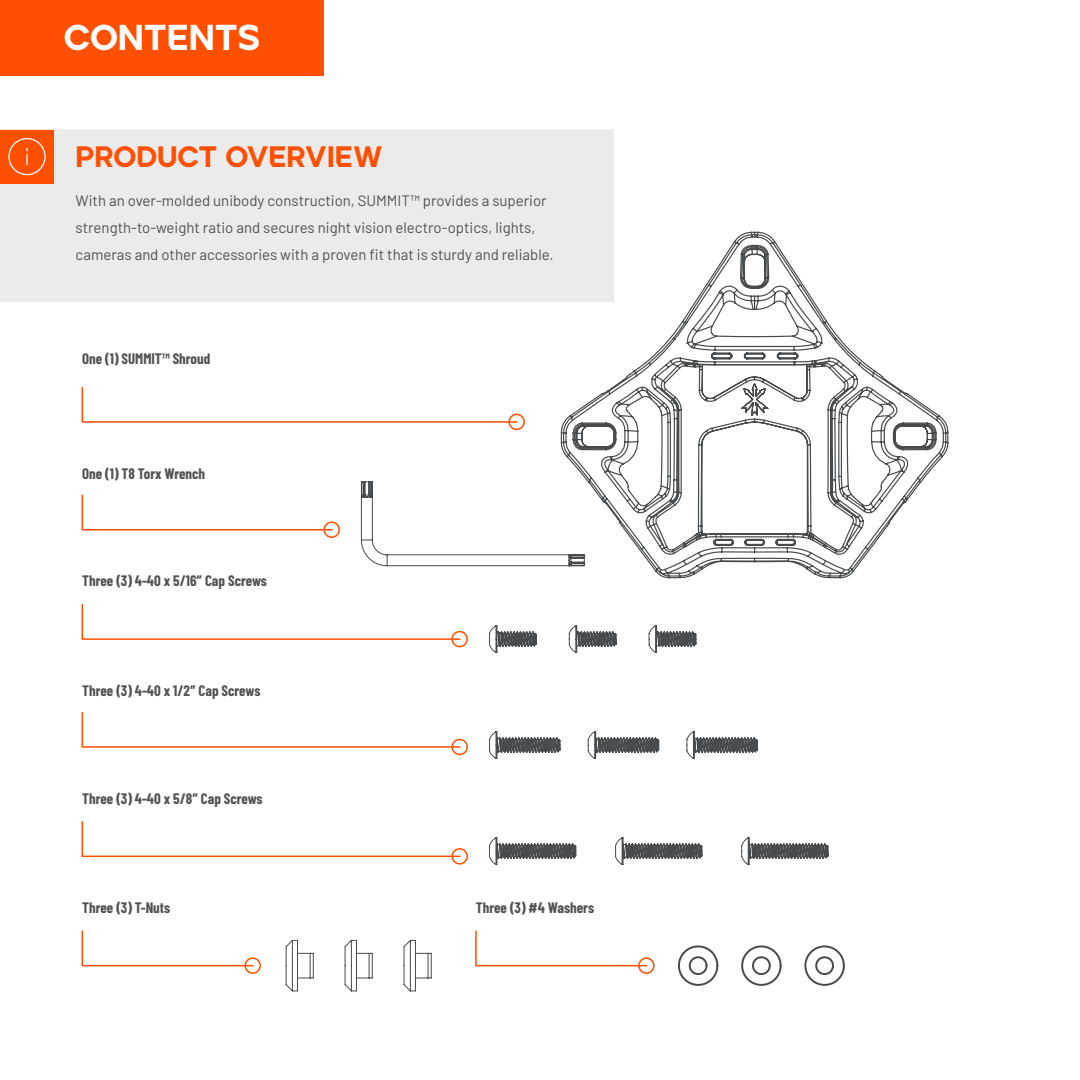
<style>
.page{position:relative;width:1080px;height:1080px;background:#fff}
.page>*{position:absolute;margin:0;border:0;box-sizing:border-box;transform-origin:0 0}
.t1{font:36px "Ardela Edge Variable X01";color:#fff}
.t2{font:29.7px "Ardela Edge Variable X01";letter-spacing:-.005em;color:#ff4f00}
.t3{font:15px "Barlow";color:#515252}
.t4{font:700 14.7px "Barlow Condensed";color:#515252}
</style>
<div class="page">
<div style="left:508px;top:414px;width:17px;height:16px;border:2px solid #ff4f00;border-radius:50%"></div>
<svg style="left:81px;top:386px;width:437px;height:37px"></svg>
<div style="left:323px;top:522px;width:17px;height:16px;border:2px solid #ff4f00;border-radius:50%"></div>
<svg style="left:81px;top:494px;width:252px;height:37px"></svg>
<div style="left:451px;top:739px;width:17px;height:16px;border:2px solid #ff4f00;border-radius:50%"></div>
<svg style="left:81px;top:712px;width:380px;height:36px"></svg>
<div style="left:451px;top:631px;width:17px;height:16px;border:2px solid #ff4f00;border-radius:50%"></div>
<svg style="left:81px;top:604px;width:380px;height:37px"></svg>
<div style="left:451px;top:848px;width:17px;height:17px;border:2px solid #ff4f00;border-radius:50%"></div>
<svg style="left:81px;top:821px;width:380px;height:37px"></svg>
<div style="left:244px;top:957px;width:17px;height:17px;border:2px solid #ff4f00;border-radius:50%"></div>
<svg style="left:81px;top:930px;width:173px;height:37px"></svg>
<div style="left:638px;top:957px;width:17px;height:17px;border:2px solid #ff4f00;border-radius:50%"></div>
<svg style="left:475px;top:930px;width:173px;height:37px"></svg>
<div style="left:0;top:0;width:324px;height:76px;background:#ff4f00"></div>
<div style="left:0;top:130px;width:613px;height:172px;background:#ebebeb"></div>
<div style="left:0;top:130px;width:54px;height:54px;background:#ff4f00"></div>
<svg style="left:8px;top:138px;width:38px;height:37px"></svg>
<svg style="left:560px;top:231px;width:389px;height:348px"></svg>
<svg style="left:285px;top:940px;width:29px;height:52px"></svg>
<svg style="left:344px;top:940px;width:29px;height:52px"></svg>
<svg style="left:403px;top:940px;width:29px;height:52px"></svg>
<svg style="left:489px;top:837px;width:88px;height:28px"></svg>
<svg style="left:615px;top:837px;width:88px;height:28px"></svg>
<svg style="left:741px;top:837px;width:88px;height:28px"></svg>
<svg style="left:489px;top:731px;width:72px;height:28px"></svg>
<svg style="left:587px;top:731px;width:73px;height:28px"></svg>
<svg style="left:686px;top:731px;width:72px;height:28px"></svg>
<svg style="left:489px;top:625px;width:48px;height:28px"></svg>
<svg style="left:569px;top:625px;width:48px;height:28px"></svg>
<svg style="left:648px;top:625px;width:49px;height:28px"></svg>
<svg style="left:678px;top:945px;width:41px;height:41px"></svg>
<svg style="left:741px;top:945px;width:41px;height:41px"></svg>
<svg style="left:804px;top:945px;width:41px;height:41px"></svg>
<svg style="left:361px;top:481px;width:224px;height:85px"></svg>
<p class="t1" style="left:64px;top:22px;width:198px">CONTENTS</p>
<p class="t2" style="left:76px;top:143px;width:309px">PRODUCT OVERVIEW</p>
<p class="t3" style="left:76px;top:191px;width:473px">With an over-molded unibody construction, SUMMIT™ provides a superior</p>
<p class="t3" style="left:76px;top:218px;width:461px">strength-to-weight ratio and secures night vision electro-optics, lights,</p>
<p class="t3" style="left:76px;top:245px;width:480px">cameras and other accessories with a proven fit that is sturdy and reliable.</p>
<p class="t4" style="left:82px;top:349px;width:130px">One (1) SUMMIT™ Shroud</p>
<p class="t4" style="left:82px;top:464px;width:124px">One (1) T8 Torx Wrench</p>
<p class="t4" style="left:82px;top:572px;width:186px">Three (3) 4-40 x 5/16″ Cap Screws</p>
<p class="t4" style="left:82px;top:681px;width:180px">Three (3) 4-40 x 1/2″ Cap Screws</p>
<p class="t4" style="left:82px;top:789px;width:182px">Three (3) 4-40 x 5/8″ Cap Screws</p>
<p class="t4" style="left:82px;top:898px;width:90px">Three (3) T-Nuts</p>
<p class="t4" style="left:476px;top:898px;width:120px">Three (3) #4 Washers</p>
</div>
